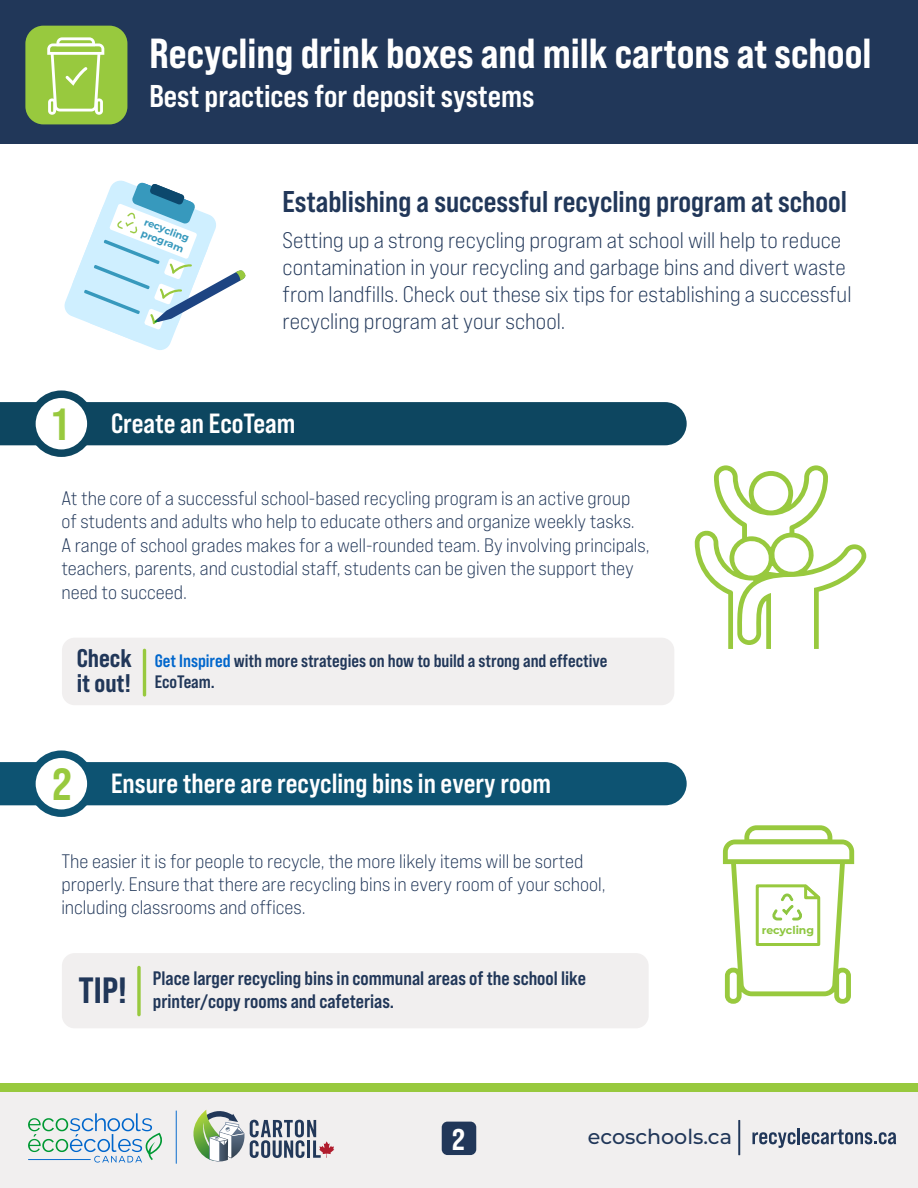
<style>
.page{position:relative;width:918px;height:1188px;background:#fff}
.page>*{position:absolute;margin:0;border:0;box-sizing:border-box;transform-origin:0 0}
.t1{font:45px "Bebas Neue Pro Semi Exp X Bold";color:#98c93e}
.t2{font:42px "Bebas Neue Pro Semi Exp X Bold";color:#fff}
.t3{font:36.6px "Bebas Neue Pro Semi Exp X Bold";color:#213759}
.t4{font:700 31.5px "Bebas Neue Pro Semi Exp";color:#fff}
.t5{font:700 30px "Bebas Neue Pro Semi Exp";color:#213759}
.t6{font:30px "Bebas Neue Pro Semi Exp X Bold";color:#fff}
.t7{font:700 27.75px "Bebas Neue Pro Semi Exp";color:#fff}
.t8{font:25.5px/25.5px "Bebas Neue Pro Semi Exp X Bold";color:#213759}
.t9{font:expanded 22.5px/27px "Bebas Neue Pro";color:#213759}
.t10{font:500 20.7px "Montserrat";color:#213759}
.t11{font:expanded 19.5px/23.4px "Bebas Neue Pro";color:#213759}
.t12{font:700 19.5px/22.8px "Bebas Neue Pro Semi Exp";color:#213759}
.t13{font:700 18px/21.6px "Bebas Neue Pro Semi Exp";color:#213759}
.t14{font:700 10.95px "Montserrat";color:#8dc63f}
.t15{font:700 9.9px/11.9px "Montserrat";color:#3799bd}
.s1{color:#06c}
.s2{font-family:"Bebas Neue Pro Semi Exp X Bold";font-weight:400;font-size:45px;color:#98c93e}
</style>
<div class="page">
<div style="left:0;top:1088px;width:918px;height:100px;background:#f1efef"></div>
<hr style="left:738px;top:1120px;width:2px;height:35px;background:#213759">
<svg style="left:752px;top:1132px;width:44px;height:16px"></svg>
<hr style="left:797px;top:1128px;width:3px;height:16px;background:#213759">
<svg style="left:802px;top:1129px;width:94px;height:15px"></svg>
<div style="left:0;top:1083px;width:918px;height:9px;background:#98c93e"></div>
<div style="left:62px;top:638px;width:612px;height:67px;background:#f1efef;border-radius:13px"></div>
<hr style="left:143px;top:649px;width:3px;height:48px;background:#98c93e;border-radius:2px">
<svg style="left:28px;top:1113px;width:134px;height:50px"></svg>
<hr style="left:28px;top:1159px;width:63px;height:1px;background:#06c">
<hr style="left:176px;top:1111px;width:1px;height:53px;background:#06c">
<svg style="left:193px;top:1109px;width:141px;height:53px"></svg>
<div style="left:0;top:402px;width:687px;height:43px;background:#0d4660"></div>
<div style="left:32px;top:394px;width:59px;height:59px;background:#fff;border-radius:50%"></div>
<div style="left:28px;top:390px;width:67px;height:67px;border:8px solid #0d4660;border-radius:50%"></div>
<div style="left:62px;top:953px;width:587px;height:75px;background:#f1efef;border-radius:13px"></div>
<svg style="left:137px;top:966px;width:4px;height:50px"></svg>
<svg style="left:723px;top:825px;width:131px;height:179px"></svg>
<div style="left:0;top:0;width:918px;height:143px;background:#213759"></div>
<div style="left:25px;top:26px;width:102px;height:98px;background:#98c93e;border-radius:18px"></div>
<svg style="left:47px;top:37px;width:57px;height:78px"></svg>
<div style="left:442px;top:1122px;width:34px;height:33px;background:#213759;border-radius:6px"></div>
<div style="left:0;top:762px;width:687px;height:43px;background:#0d5372"></div>
<div style="left:32px;top:754px;width:59px;height:59px;background:#fff;border-radius:50%"></div>
<div style="left:28px;top:750px;width:67px;height:67px;border:8px solid #0d5372;border-radius:50%"></div>
<svg style="left:64px;top:180px;width:182px;height:170px"></svg>
<svg style="left:695px;top:465px;width:171px;height:184px"></svg>
<h2 class="t2" style="left:149px;top:28px;width:724px">Recycling drink boxes and milk cartons at school</h2>
<h3 class="t4" style="left:149px;top:77px;width:386px">Best practices for deposit systems</h3>
<h1 class="t1" style="left:52px;top:397px;width:16px">1</h1>
<p class="t15" style="left:147px;top:215px;width:49px;rotate:21deg">recycling program</p>
<h3 class="t5" style="left:283px;top:183px;width:566px">Establishing a successful recycling program at school</h3>
<p class="t9" style="left:283px;top:226px;width:570px">Setting up a strong recycling program at school will help to reduce contamination in your recycling and garbage bins and divert waste from landfills. Check out these six tips for establishing a successful recycling program at your school.</p>
<h3 class="t7" style="left:111px;top:407px;width:186px">Create an EcoTeam</h3>
<p class="t11" style="left:61px;top:486px;width:590px">At the core of a successful school-based recycling program is an active group of students and adults who help to educate others and organize weekly tasks.<br>A range of school grades makes for a well-rounded team. By involving principals, teachers, parents, and custodial staff, students can be given the support they need to succeed.</p>
<h3 class="t8" style="left:77px;top:644px;width:57px">Check it out!</h3>
<p class="t13" style="left:155px;top:649px;width:454px"><span class="s1">Get Inspired</span> with more strategies on how to build a strong and effective<br>EcoTeam.</p>
<h3 class="t7" style="left:52px;top:767px;width:500px"><span class="s2">2</span> Ensure there are recycling bins in every room</h3>
<p class="t11" style="left:61px;top:850px;width:546px;line-height:22.8px">The easier it is for people to recycle, the more likely items will be sorted properly. Ensure that there are recycling bins in every room of your school, including classrooms and offices.</p>
<h3 class="t3" style="left:79px;top:968px;width:50px">TIP!</h3>
<p class="t12" style="left:153px;top:967px;width:435px">Place larger recycling bins in communal areas of the school like printer/copy rooms and cafeterias.</p>
<p class="t14" style="left:762px;top:922px;width:54px">recycling</p>
<h3 class="t6" style="left:452px;top:1121px;width:14px">2</h3>
<p class="t10" style="left:588px;top:1122px;width:146px">ecoschools.ca</p>
</div>
